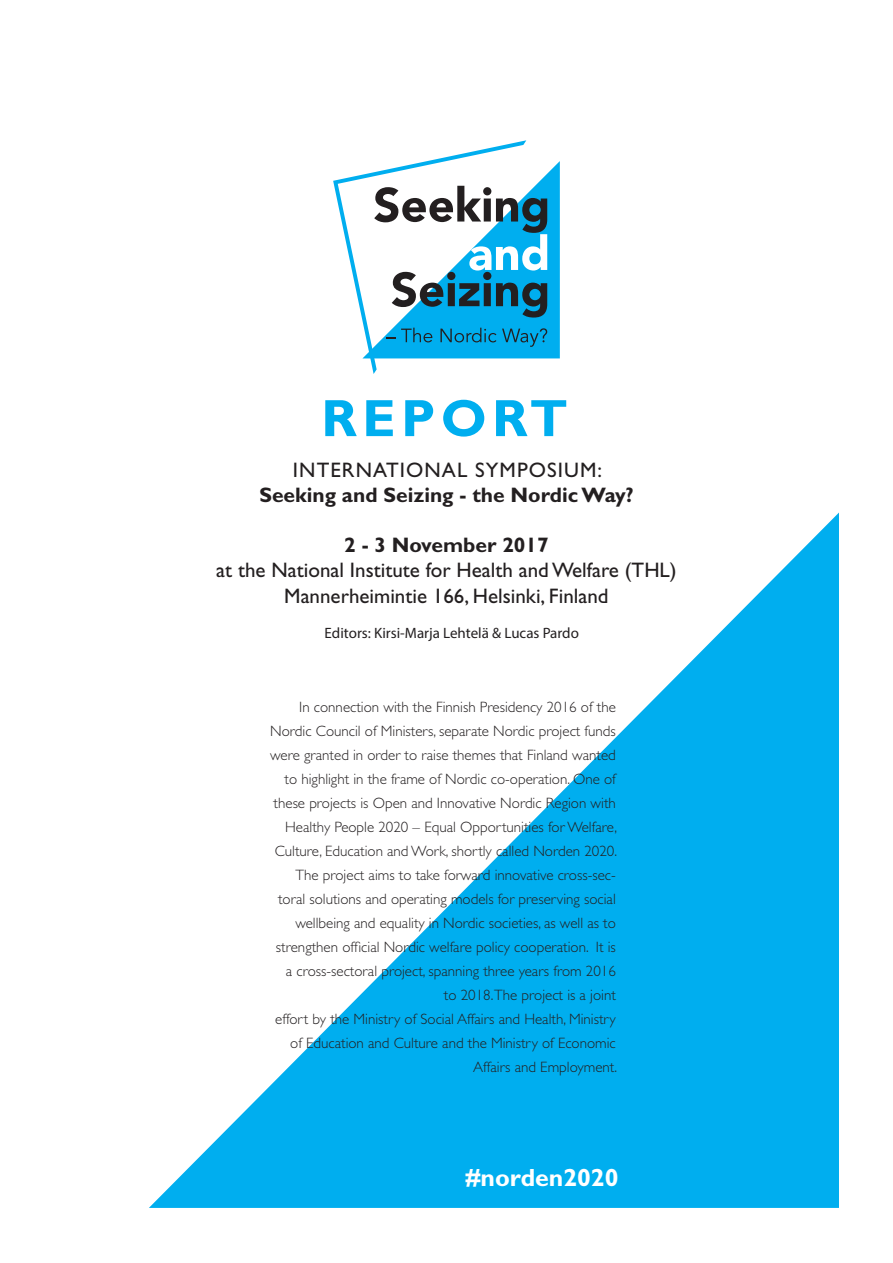
<style>
.page{position:relative;width:893px;height:1263px;background:#fff}
.page>*{position:absolute;margin:0;border:0;box-sizing:border-box;transform-origin:0 0}
.t1{font:700 24.9px "Gill Sans Std";color:#fff}
.t2{font:21px/25.2px "Gill Sans Std";color:#231f20;text-align:center}
.t3{font:700 21px "Gill Sans Std";color:#231f20}
.t4{font:21px "Gill Sans Std";letter-spacing:.05em;color:#231f20}
.t5{font:300 15px/24px "Gill Sans Std";color:#231f20;text-align:right}
.t6{font:15px "Myriad Pro";color:#231f20}
</style>
<div class="page">
<svg style="left:149px;top:512px;width:690px;height:696px"></svg>
<svg style="left:325px;top:400px;width:241px;height:37px"></svg>
<svg style="left:333px;top:140px;width:193px;height:234px"></svg>
<svg style="left:362px;top:161px;width:198px;height:197px"></svg>
<h2 class="t4" style="left:293px;top:457px;width:311px">INTERNATIONAL SYMPOSIUM:</h2>
<h2 class="t3" style="left:259px;top:482px;width:376px">Seeking and Seizing - the Nordic Way?</h2>
<h2 class="t3" style="left:344px;top:533px;width:206px">2 - 3 November 2017</h2>
<h2 class="t2" style="left:216px;top:558px;width:462px">at the National Institute for Health and Welfare (THL)<br>Mannerheimintie 166, Helsinki, Finland</h2>
<p class="t6" style="left:325px;top:624px;width:256px">Editors: Kirsi-Marja Lehtelä &amp; Lucas Pardo</p>
<p class="t5" style="left:270px;top:695px;width:348px">In connection with the Finnish Presidency 2016 of the Nordic Council of Ministers, separate Nordic project funds were granted in order to raise themes that Finland wanted to highlight in the frame of Nordic co-operation. One of these projects is Open and Innovative Nordic Region with Healthy People 2020 – Equal Opportunities for Welfare, Culture, Education and Work, shortly called Norden 2020.<br>The project aims to take forward innovative cross-sec&shy;toral solutions and operating models for preserving social wellbeing and equality in Nordic societies, as well as to strengthen official Nordic welfare policy cooperation. It is a cross-sectoral project, spanning three years from 2016<br>to 2018.The project is a joint<br>effort by the Ministry of Social Affairs and Health, Ministry of Education and Culture and the Ministry of Economic Affairs and Employment.</p>
<h1 class="t1" style="left:466px;top:1163px;width:154px">#norden2020</h1>
</div>
